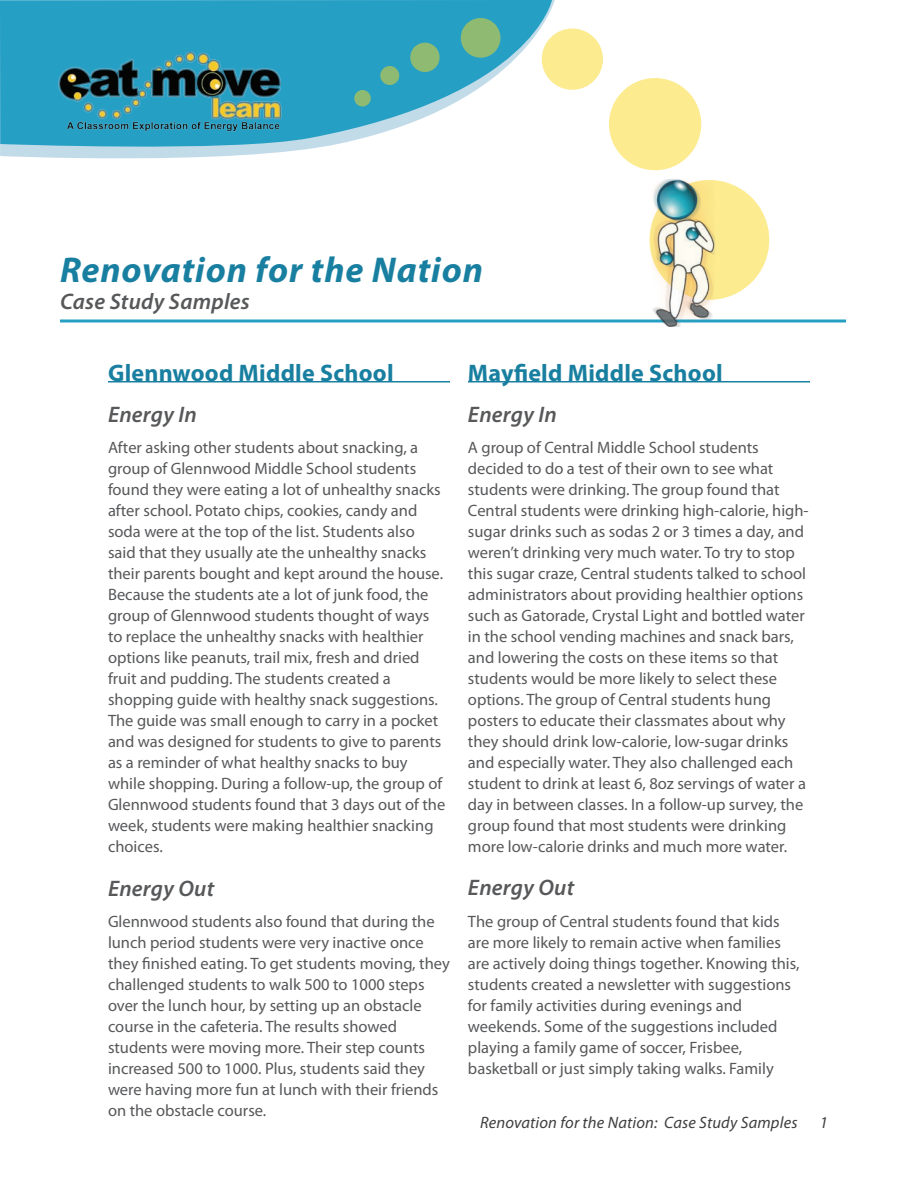
<style>
.page{position:relative;width:918px;height:1188px;background:#fff}
.page>*{position:absolute;margin:0;border:0;box-sizing:border-box;transform-origin:0 0}
.t1{font:italic 700 36px "Myriad Pro";letter-spacing:.025em;color:#197fa0}
.Header_1{font:700 24px "Myriad Pro";letter-spacing:.01em;color:#197fa0}
.Header_2{font:italic 600 22.5px "Myriad Pro";letter-spacing:.01em;color:#57585a}
.Sub_Title{font:italic 600 22.5px "Myriad Pro";letter-spacing:.01em;color:#57585a}
.Paragraph{font:16.5px/21px "Myriad Pro";color:#57585a}
.Sub_Title-2{font:italic 16.5px "Myriad Pro";letter-spacing:.01em;color:#3f3f40}
</style>
<div class="page">
<hr style="left:108px;top:381px;width:342px;height:1px;background:#197fa0">
<hr style="left:60px;top:319px;width:786px;height:3px;background:#259fc4">
<svg style="left:0;top:0;width:556px;height:159px"></svg>
<svg style="left:0;top:0;width:553px;height:155px;fill:#259fc4"></svg>
<div style="left:542px;top:29px;width:61px;height:61px;background:#fceb8f;border-radius:50%"></div>
<div style="left:461px;top:18px;width:39px;height:40px;background:#8fba72;border-radius:50%"></div>
<div style="left:410px;top:43px;width:30px;height:29px;background:#8fba72;border-radius:50%"></div>
<svg style="left:380px;top:66px;width:19px;height:19px"></svg>
<svg style="left:354px;top:90px;width:17px;height:17px"></svg>
<img style="left:45px;top:52px;width:249px;height:101px">
<div style="left:649px;top:180px;width:120px;height:120px;background:#fceb8f;border-radius:50%"></div>
<div style="left:609px;top:78px;width:92px;height:92px;background:#fceb8f;border-radius:50%"></div>
<img style="left:650px;top:179px;width:65px;height:148px">
<hr style="left:468px;top:381px;width:342px;height:2px;background:#197fa0">
<p class="t1" style="left:60px;top:247px;width:424px">Renovation for the Nation</p>
<p class="Sub_Title" style="left:60px;top:288px;width:191px">Case Study Samples</p>
<p class="Header_1" style="left:108px;top:357px;width:287px">Glennwood Middle School</p>
<p class="Header_2" style="left:108px;top:400px;width:90px">Energy In</p>
<p class="Paragraph" style="left:108px;top:437px;width:339px">After asking other students about snacking, a group of Glennwood Middle School students found they were eating a lot of unhealthy snacks after school. Potato chips, cookies, candy and soda were at the top of the list. Students also said that they usually ate the unhealthy snacks their parents bought and kept around the house.<br>Because the students ate a lot of junk food, the group of Glennwood students thought of ways to replace the unhealthy snacks with healthier options like peanuts, trail mix, fresh and dried fruit and pudding. The students created a shopping guide with healthy snack suggestions.<br>The guide was small enough to carry in a pocket and was designed for students to give to parents as a reminder of what healthy snacks to buy while shopping. During a follow-up, the group of Glennwood students found that 3 days out of the week, students were making healthier snacking choices.</p>
<p class="Header_2" style="left:108px;top:874px;width:108px">Energy Out</p>
<p class="Paragraph" style="left:108px;top:911px;width:343px">Glennwood students also found that during the lunch period students were very inactive once they finished eating. To get students moving, they challenged students to walk 500 to 1000 steps over the lunch hour, by setting up an obstacle course in the cafeteria. The results showed students were moving more. Their step counts increased 500 to 1000. Plus, students said they were having more fun at lunch with their friends on the obstacle course.</p>
<p class="Header_1" style="left:468px;top:357px;width:256px">Mayfield Middle School</p>
<p class="Header_2" style="left:468px;top:400px;width:90px">Energy In</p>
<p class="Paragraph" style="left:468px;top:437px;width:342px">A group of Central Middle School students decided to do a test of their own to see what students were drinking. The group found that Central students were drinking high-calorie, high&shy;sugar drinks such as sodas 2 or 3 times a day, and weren’t drinking very much water. To try to stop this sugar craze, Central students talked to school administrators about providing healthier options such as Gatorade, Crystal Light and bottled water in the school vending machines and snack bars, and lowering the costs on these items so that students would be more likely to select these options. The group of Central students hung posters to educate their classmates about why they should drink low-calorie, low-sugar drinks and especially water. They also challenged each student to drink at least 6, 8oz servings of water a day in between classes. In a follow-up survey, the group found that most students were drinking more low-calorie drinks and much more water.</p>
<p class="Header_2" style="left:468px;top:874px;width:108px">Energy Out</p>
<p class="Paragraph" style="left:468px;top:911px;width:333px">The group of Central students found that kids are more likely to remain active when families are actively doing things together. Knowing this, students created a newsletter with suggestions for family activities during evenings and weekends. Some of the suggestions included playing a family game of soccer, Frisbee, basketball or just simply taking walks. Family</p>
<p class="Sub_Title-2" style="left:480px;top:1113px;width:319px">Renovation for the Nation: Case Study Samples</p>
<p class="Sub_Title-2" style="left:820px;top:1113px;width:10px">1</p>
</div>
